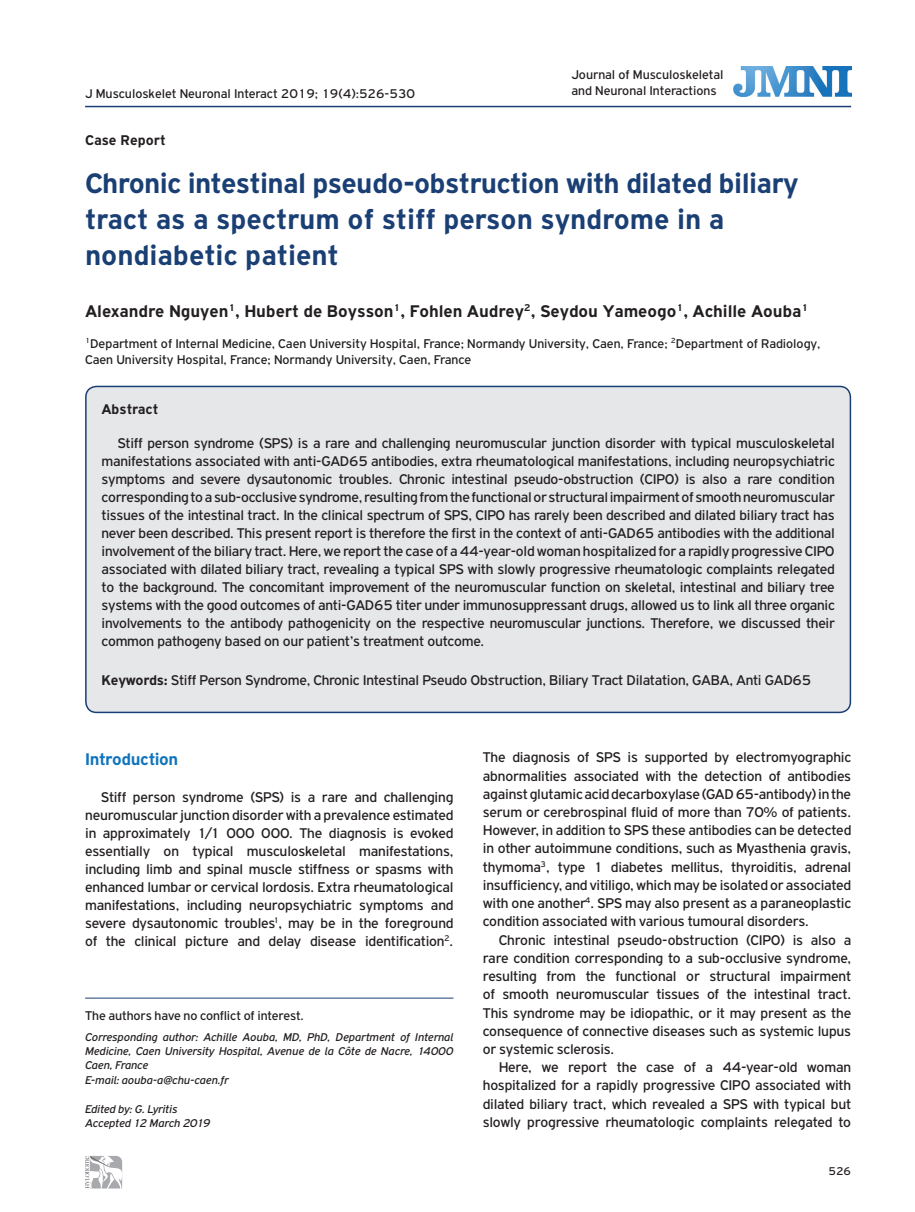
<style>
.page{position:relative;width:915px;height:1212px;background:#fff}
.page>*{position:absolute;margin:0;border:0;box-sizing:border-box;transform-origin:0 0}
.t1{font:700 30px/36px "PF Highway Gothic";letter-spacing:-.02em;color:#1a3f74}
.t2{font:700 18px "PF Highway Gothic";color:#231f20}
.t3{font:700 18px "PF Highway Gothic";letter-spacing:-.02em;color:#1074bc}
.t4{font:15px/18px "PF Highway Gothic";letter-spacing:-.015em;color:#231f20;text-align:justify}
.t5{font:700 15px "PF Highway Gothic";color:#231f20}
.t6{font:13.5px/16.2px "PF Highway Gothic";color:#231f20}
.t7{font:italic 12px/14.4px "PF Highway Gothic";letter-spacing:-.005em;color:#231f20}
.t8{font:12px "PF Highway Gothic";color:#231f20}
.s1{font-weight:700}
</style>
<div class="page">
<hr style="left:85px;top:106px;width:765px;height:1px;background:#1a3f74">
<div style="left:86px;top:386px;width:764px;height:326px;background:#e6e7e9;border-radius:11px"></div>
<div style="left:85px;top:386px;width:765px;height:327px;border:2px solid #1a3f74;border-radius:11px"></div>
<hr style="left:85px;top:998px;width:368px;height:1px;background:#1a3f74">
<img style="left:733px;top:66px;width:118px;height:31px">
<svg style="left:85px;top:1156px;width:38px;height:33px"></svg>
<p class="t6" style="left:571px;top:66px;width:153px">Journal of Musculoskeletal</p>
<p class="t6" style="left:85px;top:85px;width:331px">J Musculoskelet Neuronal Interact 2019; 19(4):526-530</p>
<p class="t6" style="left:571px;top:82px;width:146px">and Neuronal Interactions</p>
<p class="t5" style="left:85px;top:132px;width:82px">Case Report</p>
<h1 class="t1" style="left:85px;top:165px;width:714px">Chronic intestinal pseudo-obstruction with dilated biliary tract as a spectrum of stiff person syndrome in a nondiabetic patient</h1>
<p class="t2" style="left:85px;top:302px;width:724px">Alexandre Nguyen<sup>1</sup>, Hubert de Boysson<sup>1</sup>, Fohlen Audrey<sup>2</sup>, Seydou Yameogo<sup>1</sup>, Achille Aouba<sup>1</sup></p>
<p class="t6" style="left:85px;top:335px;width:736px"><sup>1</sup>Department of Internal Medicine, Caen University Hospital, France; Normandy University, Caen, France; <sup>2</sup>Department of Radiology,<br>Caen University Hospital, France; Normandy University, Caen, France</p>
<p class="t5" style="left:101px;top:401px;width:58px">Abstract</p>
<p class="t4" style="left:101px;top:434px;width:734px;text-indent:16px">Stiff person syndrome (SPS) is a rare and challenging neuromuscular junction disorder with typical musculoskeletal manifestations associated with anti-GAD65 antibodies, extra rheumatological manifestations, including neuropsychiatric symptoms and severe dysautonomic troubles. Chronic intestinal pseudo-obstruction (CIPO) is also a rare condition corresponding to a sub-occlusive syndrome, resulting from the functional or structural impairment of smooth neuromuscular tissues of the intestinal tract. In the clinical spectrum of SPS, CIPO has rarely been described and dilated biliary tract has never been described. This present report is therefore the first in the context of anti-GAD65 antibodies with the additional involvement of the biliary tract. Here, we report the case of a 44-year-old woman hospitalized for a rapidly progressive CIPO associated with dilated biliary tract, revealing a typical SPS with slowly progressive rheumatologic complaints relegated to the background. The concomitant improvement of the neuromuscular function on skeletal, intestinal and biliary tree systems with the good outcomes of anti-GAD65 titer under immunosuppressant drugs, allowed us to link all three organic involvements to the antibody pathogenicity on the respective neuromuscular junctions. Therefore, we discussed their common pathogeny based on our patient’s treatment outcome.</p>
<p class="t4" style="left:101px;top:671px;width:711px"><span class="s1">Keywords:</span> Stiff Person Syndrome, Chronic Intestinal Pseudo Obstruction, Biliary Tract Dilatation, GABA, Anti GAD65</p>
<p class="t3" style="left:85px;top:749px;width:95px">Introduction</p>
<p class="t4" style="left:85px;top:788px;width:370px;text-indent:16px">Stiff person syndrome (SPS) is a rare and challenging neuromuscular junction disorder with a prevalence estimated in approximately 1/1 000 000. The diagnosis is evoked essentially on typical musculoskeletal manifestations, including limb and spinal muscle stiffness or spasms with enhanced lumbar or cervical lordosis. Extra rheumatological manifestations, including neuropsychiatric symptoms and severe dysautonomic troubles<sup>1</sup>, may be in the foreground of the clinical picture and delay disease identification<sup>2</sup>.</p>
<p class="t6" style="left:85px;top:1007px;width:220px">The authors have no conflict of interest.</p>
<p class="t7" style="left:85px;top:1029px;width:370px">Corresponding author: Achille Aouba, MD, PhD, Department of Internal Medicine, Caen University Hospital, Avenue de la Côte de Nacre, 14000<br>Caen, France<br>E-mail: aouba-a@chu-caen.fr</p>
<p class="t7" style="left:85px;top:1101px;width:127px">Edited by: G. Lyritis<br>Accepted 12 March 2019</p>
<p class="t4" style="left:482px;top:748px;width:370px">The diagnosis of SPS is supported by electromyographic abnormalities associated with the detection of antibodies against glutamic acid decarboxylase (GAD 65-antibody) in the serum or cerebrospinal fluid of more than 70% of patients.<br>However, in addition to SPS these antibodies can be detected in other autoimmune conditions, such as Myasthenia gravis, thymoma<sup>3</sup>, type 1 diabetes mellitus, thyroiditis, adrenal insufficiency, and vitiligo, which may be isolated or associated with one another<sup>4</sup>. SPS may also present as a paraneoplastic condition associated with various tumoural disorders.</p>
<p class="t4" style="left:482px;top:930px;width:370px;text-indent:16px">Chronic intestinal pseudo-obstruction (CIPO) is also a rare condition corresponding to a sub-occlusive syndrome, resulting from the functional or structural impairment of smooth neuromuscular tissues of the intestinal tract.<br>This syndrome may be idiopathic, or it may present as the consequence of connective diseases such as systemic lupus or systemic sclerosis.</p>
<p class="t4" style="left:482px;top:1058px;width:370px;text-indent:16px">Here, we report the case of a 44-year-old woman hospitalized for a rapidly progressive CIPO associated with dilated biliary tract, which revealed a SPS with typical but slowly progressive rheumatologic complaints relegated to</p>
<p class="t8" style="left:828px;top:1165px;width:24px">526</p>
</div>
